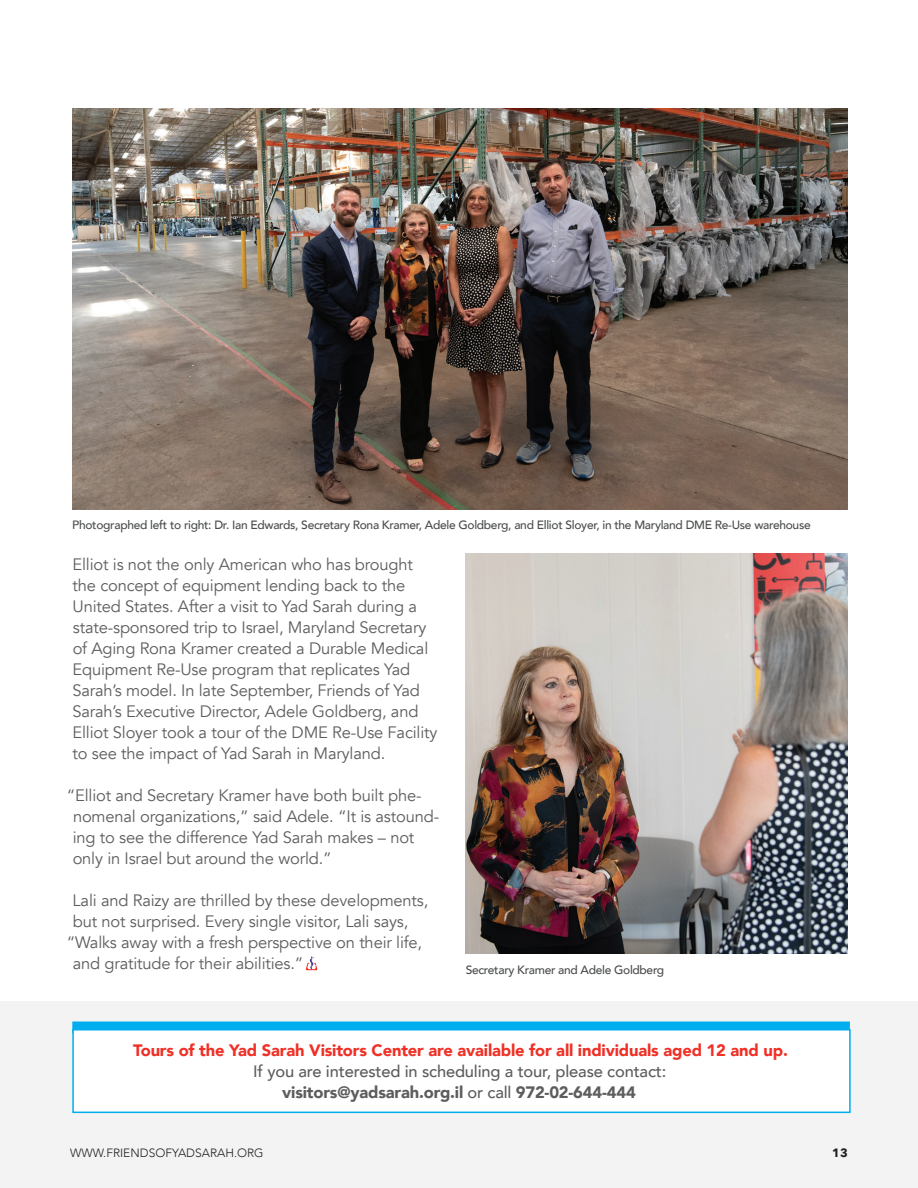
<style>
.page{position:relative;width:918px;height:1188px;background:#fff}
.page>*{position:absolute;margin:0;border:0;box-sizing:border-box;transform-origin:0 0}
.t1{font:16.5px/21px "Avenir";letter-spacing:-.01em;color:#5d5d5d}
.t2{font:900 16.5px "Avenir";letter-spacing:-.01em;color:#ef3026}
.t3{font:500 16.5px "Avenir";letter-spacing:-.01em;color:#5d5d5d}
.t4{font:900 16.5px "Avenir";letter-spacing:-.01em;color:#5d5d5d}
.t5{font:500 12px "Avenir";letter-spacing:-.025em;color:#4a4c4c}
.t6{font:300 12px "Avenir";color:#231f20}
.t7{font:700 12px "Avenir Next LT Pro";color:#231f20}
.s1{font-weight:500}
</style>
<div class="page">
<div style="left:0;top:1001px;width:918px;height:187px;background:#f3f3f3"></div>
<img style="left:72px;top:108px;width:776px;height:402px">
<img style="left:466px;top:553px;width:382px;height:401px">
<svg style="left:306px;top:956px;width:11px;height:14px"></svg>
<div style="left:72px;top:1022px;width:778px;height:12px;background:#00aeef"></div>
<div style="left:72px;top:1029px;width:779px;height:84px;background:#fff;border:2px solid #00aeef"></div>
<p class="t5" style="left:72px;top:515px;width:740px">Photographed left to right: Dr. Ian Edwards, Secretary Rona Kramer, Adele Goldberg, and Elliot Sloyer, in the Maryland DME Re-Use warehouse</p>
<p class="t1" style="left:72px;top:554px;width:367px">Elliot is not the only American who has brought the concept of equipment lending back to the United States. After a visit to Yad Sarah during a state-sponsored trip to Israel, Maryland Secretary of Aging Rona Kramer created a Durable Medical Equipment Re-Use program that replicates Yad Sarah’s model. In late September, Friends of Yad Sarah’s Executive Director, Adele Goldberg, and Elliot Sloyer took a tour of the DME Re-Use Facility to see the impact of Yad Sarah in Maryland.</p>
<p class="t1" style="left:73px;top:785px;width:368px;text-indent:-6px">“Elliot and Secretary Kramer have both built phe&shy;nomenal organizations,” said Adele. “It is astound&shy;ing to see the difference Yad Sarah makes – not only in Israel but around the world.”</p>
<p class="t1" style="left:73px;top:890px;width:357px">Lali and Raizy are thrilled by these developments,</p>
<p class="t1" style="left:73px;top:911px;width:337px">but not surprised. Every single visitor, Lali says,</p>
<p class="t1" style="left:67px;top:932px;width:357px">“Walks away with a fresh perspective on their life,</p>
<p class="t1" style="left:73px;top:953px;width:232px">and gratitude for their abilities.”</p>
<p class="t5" style="left:466px;top:959px;width:200px">Secretary Kramer and Adele Goldberg</p>
<p class="t2" style="left:133px;top:1036px;width:656px">Tours of the Yad Sarah Visitors Center are available for all individuals aged 12 and up.</p>
<p class="t3" style="left:253px;top:1057px;width:415px">If you are interested in scheduling a tour, please contact:</p>
<p class="t4" style="left:282px;top:1078px;width:355px">visitors@yadsarah.org.il <span class="s1">or call</span> 972-02-644-444</p>
<p class="t6" style="left:70px;top:1146px;width:195px">WWW.FRIENDSOFYADSARAH.ORG</p>
<p class="t7" style="left:832px;top:1145px;width:17px">13</p>
</div>
